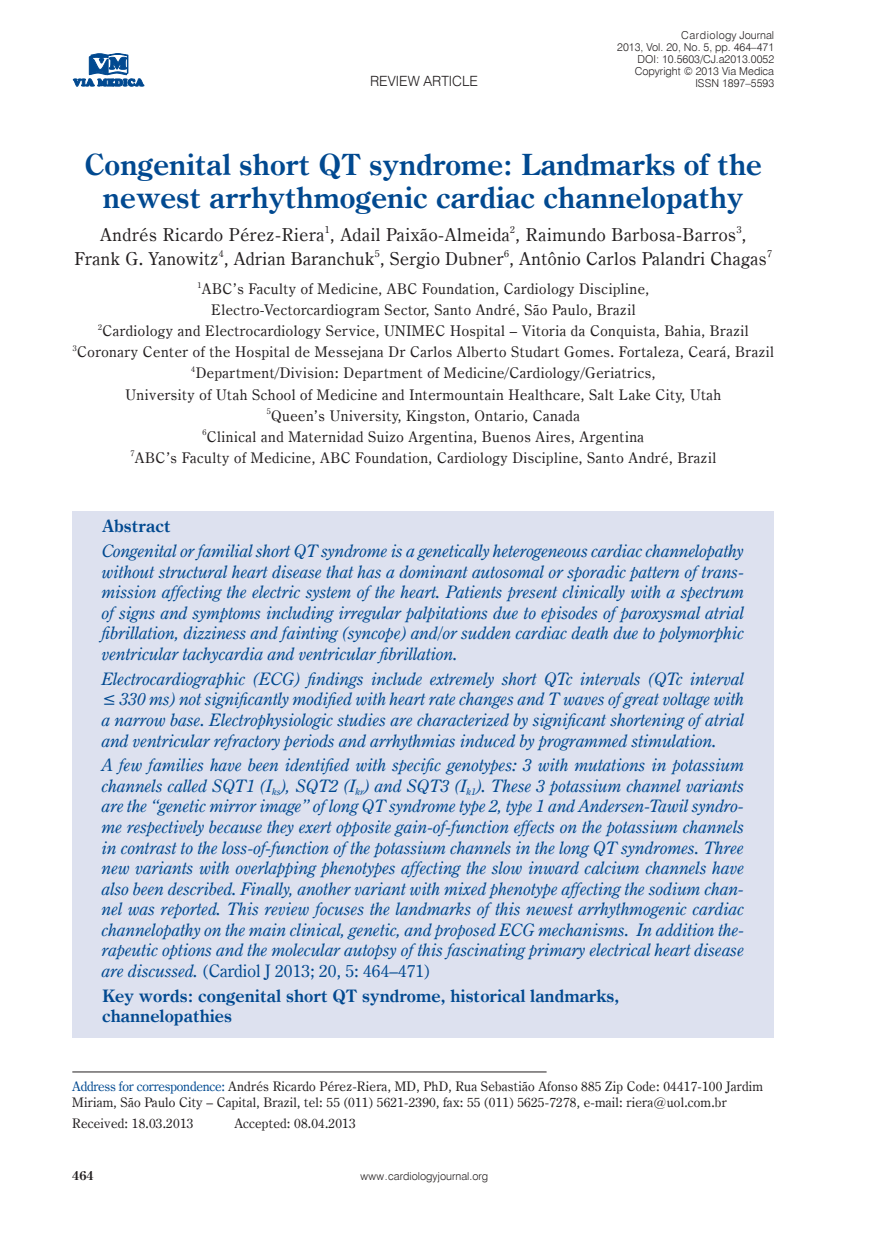
<style>
.page{position:relative;width:872px;height:1234px;background:#fff}
.page>*{position:absolute;margin:0;border:0;box-sizing:border-box;transform-origin:0 0}
.t1{font:700 29.4px/33px "Century Oldst EU";color:#014990;text-align:center}
.t2{font:17.85px "Century Oldst EU";letter-spacing:.025em;color:#231f20}
.t3{font:italic 17.25px/20.5px "Century Oldst EU";color:#014990;text-align:justify}
.t4{font:700 17.25px/20.5px "Century Oldst EU";color:#014990}
.t5{font:14.7px/21px "Century Oldst EU";letter-spacing:.035em;color:#231f20;text-align:center}
.t6{font:14.1px "Swis 721 Lt EU";color:#231f20}
.t7{font:13.2px/16.5px "Century Oldst EU";letter-spacing:.015em;color:#231f20}
.t8{font:700 12.75px "Century Oldst EU";color:#231f20}
.t9{font:10.95px/12px "Swis 721 Lt EU";color:#231f20;text-align:right}
.t10{font:9.75px "Century Oldst EU";color:#231f20}
.t11{font:8.1px "Century Oldst EU";color:#231f20}
.s1{font-style:normal}
.s2{color:#014990}
</style>
<div class="page">
<div style="left:72px;top:511px;width:702px;height:526px;background:#dde1ef"></div>
<hr style="left:72px;top:1071px;width:474px;height:1px;background:#231f20">
<svg style="left:73px;top:54px;width:71px;height:32px"></svg>
<p class="t6" style="left:370px;top:72px;width:109px">review article</p>
<p class="t9" style="left:617px;top:29px;width:158px">Cardiology Journal<br>2013, Vol. 20, No. 5, pp. 464–471<br>DOI: 10.5603/CJ.a2013.0052<br>Copyright © 2013 Via Medica<br>ISSN 1897–5593</p>
<h1 class="t1" style="left:84px;top:149px;width:679px">Congenital short QT syndrome: Landmarks of the newest arrhythmogenic cardiac channelopathy</h1>
<p class="t2" style="left:100px;top:223px;width:648px">Andrés Ricardo Pérez-Riera , Adail Paixão-Almeida , Raimundo Barbosa-Barros ,</p>
<p class="t10" style="left:325px;top:223px;width:6px">1</p>
<p class="t10" style="left:510px;top:223px;width:6px">2</p>
<p class="t10" style="left:736px;top:223px;width:6px">3</p>
<p class="t2" style="left:74px;top:247px;width:693px">Frank G. Yanowitz , Adrian Baranchuk , Sergio Dubner , Antônio Carlos Palandri Chagas</p>
<p class="t10" style="left:219px;top:247px;width:6px">4</p>
<p class="t10" style="left:375px;top:247px;width:6px">5</p>
<p class="t10" style="left:504px;top:247px;width:6px">6</p>
<p class="t10" style="left:767px;top:247px;width:6px">7</p>
<p class="t11" style="left:197px;top:280px;width:6px">1</p>
<p class="t5" style="left:202px;top:279px;width:449px">ABC’s Faculty of Medicine, ABC Foundation, Cardiology Discipline,<br>Electro-Vectorcardiogram Sector, Santo André, São Paulo, Brazil</p>
<p class="t11" style="left:98px;top:322px;width:6px">2</p>
<p class="t5" style="left:102px;top:321px;width:647px">Cardiology and Electrocardiology Service, UNIMEC Hospital – Vitoria da Conquista, Bahia, Brazil</p>
<p class="t11" style="left:73px;top:343px;width:6px">3</p>
<p class="t5" style="left:77px;top:342px;width:698px">Coronary Center of the Hospital de Messejana Dr Carlos Alberto Studart Gomes. Fortaleza, Ceará, Brazil</p>
<p class="t11" style="left:191px;top:364px;width:6px">4</p>
<p class="t5" style="left:125px;top:363px;width:597px">Department/Division: Department of Medicine/Cardiology/Geriatrics,<br>University of Utah School of Medicine and Intermountain Healthcare, Salt Lake City, Utah</p>
<p class="t11" style="left:267px;top:406px;width:6px">5</p>
<p class="t5" style="left:271px;top:405px;width:310px">Queen’s University, Kingston, Ontario, Canada</p>
<p class="t11" style="left:203px;top:427px;width:6px">6</p>
<p class="t5" style="left:207px;top:426px;width:439px">Clinical and Maternidad Suizo Argentina, Buenos Aires, Argentina</p>
<p class="t11" style="left:131px;top:448px;width:6px">7</p>
<p class="t5" style="left:135px;top:447px;width:583px">ABC’s Faculty of Medicine, ABC Foundation, Cardiology Discipline, Santo André, Brazil</p>
<p class="t4" style="left:102px;top:516px;width:70px">Abstract</p>
<p class="t3" style="left:102px;top:541px;width:644px">Congenital or familial short QT syndrome is a genetically heterogeneous cardiac channelopathy without structural heart disease that has a dominant autosomal or sporadic pattern of trans&shy;mission affecting the electric system of the heart. Patients present clinically with a spectrum of signs and symptoms including irregular palpitations due to episodes of paroxysmal atrial fibrillation, dizziness and fainting (syncope) and/or sudden cardiac death due to polymorphic ventricular tachycardia and ventricular fibrillation.</p>
<p class="t3" style="left:102px;top:668px;width:644px">Electrocardiographic (ECG) findings include extremely short QTc intervals (QTc interval</p>
<p class="t3" style="left:120px;top:689px;width:626px">330 ms) not significantly modified with heart rate changes and T waves of great voltage with</p>
<p class="t3" style="left:102px;top:709px;width:644px">a narrow base. Electrophysiologic studies are characterized by significant shortening of atrial</p>
<p class="t3" style="left:102px;top:730px;width:616px">and ventricular refractory periods and arrhythmias induced by programmed stimulation.</p>
<p class="t3" style="left:102px;top:754px;width:644px">A few families have been identified with specific genotypes: 3 with mutations in potassium channels called SQT1 (I<sub>ks</sub>), SQT2 (I<sub>kr</sub>) and SQT3 (I<sub>k1</sub>). These 3 potassium channel variants are the “genetic mirror image” of long QT syndrome type 2, type 1 and Andersen-Tawil syndro&shy;me respectively because they exert opposite gain-of-function effects on the potassium channels in contrast to the loss-of-function of the potassium channels in the long QT syndromes. Three new variants with overlapping phenotypes affecting the slow inward calcium channels have also been described. Finally, another variant with mixed phenotype affecting the sodium chan&shy;nel was reported. This review focuses the landmarks of this newest arrhythmogenic cardiac channelopathy on the main clinical, genetic, and proposed ECG mechanisms. In addition the&shy;rapeutic options and the molecular autopsy of this fascinating primary electrical heart disease are discussed. <span class="s1">(Cardiol J 2013; 20, 5: 464–471)</span></p>
<p class="t4" style="left:102px;top:985px;width:519px">Key words: congenital short QT syndrome, historical landmarks, channelopathies</p>
<p class="t7" style="left:72px;top:1077px;width:692px"><span class="s2">Address for correspondence:</span> Andrés Ricardo Pérez-Riera, MD, PhD, Rua Sebastião Afonso 885 Zip Code: 04417-100 Jardim<br>Miriam, São Paulo City – Capital, Brazil, tel: 55 (011) 5621-2390, fax: 55 (011) 5625-7278, e-mail: riera@uol.com.br</p>
<p class="t7" style="left:72px;top:1115px;width:123px">Received: 18.03.2013</p>
<p class="t7" style="left:234px;top:1115px;width:123px">Accepted: 08.04.2013</p>
<p class="t8" style="left:72px;top:1167px;width:23px">464</p>
<p class="t9" style="left:360px;top:1170px;width:129px">www.cardiologyjournal.org</p>
</div>
